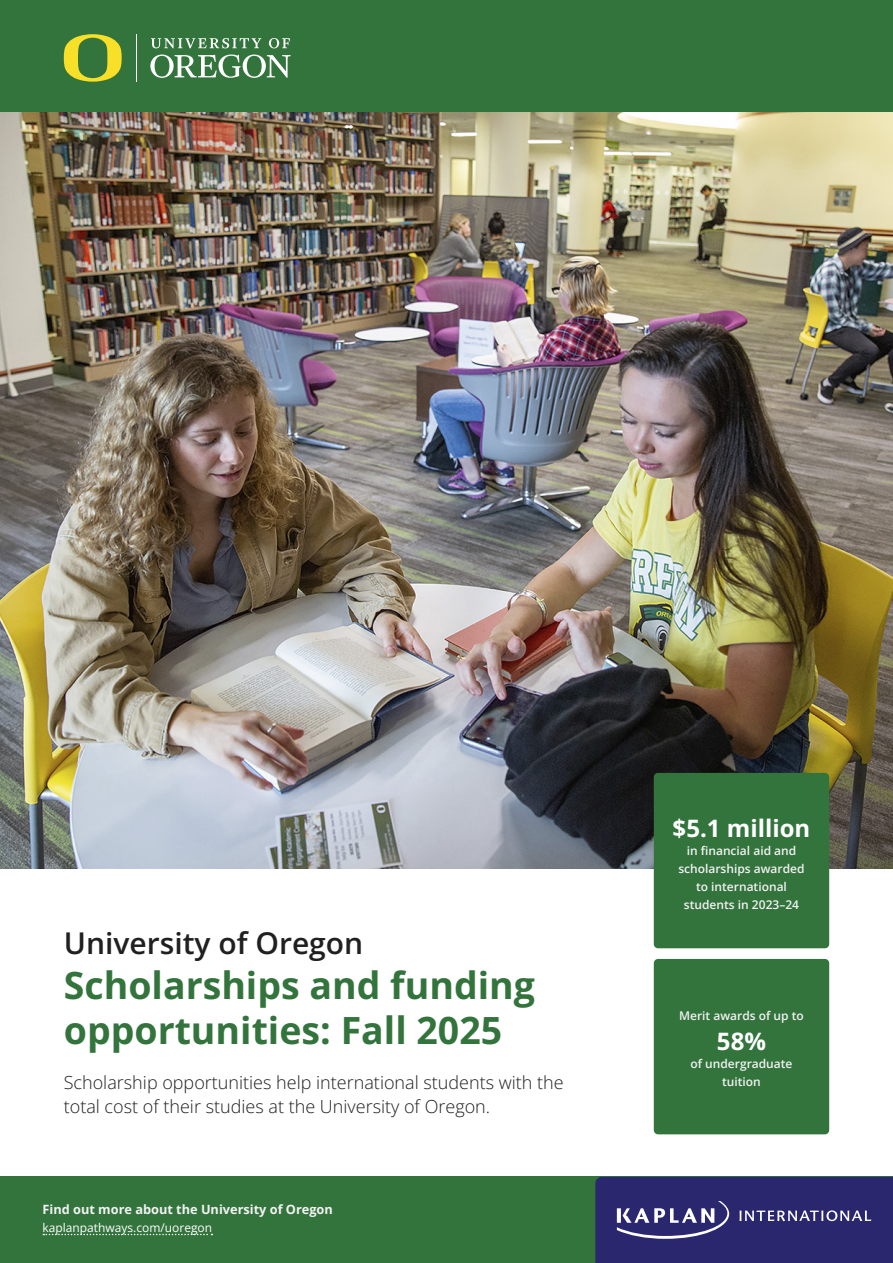
<style>
.page{position:relative;width:893px;height:1263px;background:#fff}
.page>*{position:absolute;margin:0;border:0;box-sizing:border-box;transform-origin:0 0}
.Title__PUA{font:700 37.5px/45px "Open Sans";color:#33743d}
.Sub-Title__PUA{font:600 30px "Open Sans";color:#212020}
.Large_Heading__NUA{font:700 24px "Open Sans";color:#fff}
.Standfirst__PUA{font:300 18px/24px "Open Sans";color:#212020}
.Medium_Heading__NUA{font:700 12.75px "Open Sans";color:#f2f2f2}
.Small_Heading__NUA{font:600 12px/18px "Open Sans";color:#f2f2f2;text-align:center}
.Body__NUA{font:12px "Open Sans";color:#fff}
</style>
<div class="page">
<img style="left:0;top:112px;width:893px;height:756px">
<div style="left:654px;top:959px;width:175px;height:175px;background:#33743d;border-radius:4px"></div>
<div style="left:654px;top:773px;width:175px;height:175px;background:#33743d;border-radius:4px"></div>
<div style="left:0;top:1177px;width:893px;height:86px;background:#33743d"></div>
<svg style="left:43px;top:1234px;width:169px;height:1px"></svg>
<div style="left:0;top:0;width:893px;height:112px;background:#33743d"></div>
<svg style="left:150px;top:38px;width:141px;height:40px"></svg>
<svg style="left:64px;top:34px;width:58px;height:48px"></svg>
<hr style="left:136px;top:34px;width:1px;height:48px;background:#fff">
<svg style="left:595px;top:1177px;width:298px;height:86px;background:#363375"></svg>
<p class="Sub-Title__PUA" style="left:64px;top:922px;width:301px">University of Oregon</p>
<p class="Title__PUA" style="left:64px;top:962px;width:473px">Scholarships and funding opportunities: Fall 2025</p>
<p class="Standfirst__PUA" style="left:64px;top:1070px;width:501px">Scholarship opportunities help international students with the total cost of their studies at the University of Oregon.</p>
<h4 class="Medium_Heading__NUA" style="left:43px;top:1200px;width:292px">Find out more about the University of Oregon</h4>
<p class="Body__NUA" style="left:43px;top:1219px;width:171px">kaplanpathways.com/uoregon</p>
<h3 class="Large_Heading__NUA" style="left:673px;top:812px;width:139px">$5.1 million</h3>
<h5 class="Small_Heading__NUA" style="left:678px;top:842px;width:128px">in financial aid and scholarships awarded to international students in 2023–24</h5>
<h5 class="Small_Heading__NUA" style="left:679px;top:1006px;width:126px">Merit awards of up to</h5>
<h3 class="Large_Heading__NUA" style="left:717px;top:1024px;width:51px">58%</h3>
<h5 class="Small_Heading__NUA" style="left:690px;top:1054px;width:104px">of undergraduate tuition</h5>
</div>
